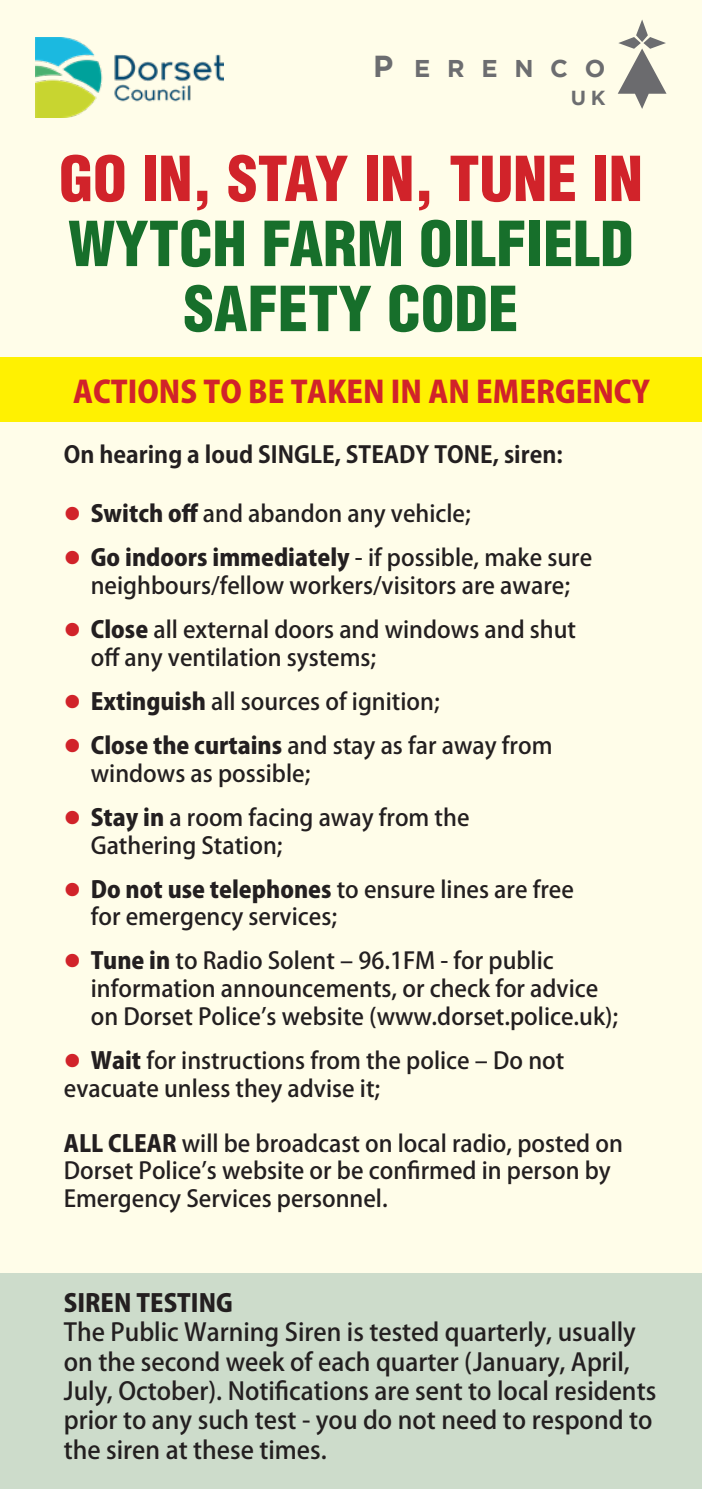
<style>
.page{position:relative;width:702px;height:1489px;background:#fff}
.page>*{position:absolute;margin:0;border:0;box-sizing:border-box;transform-origin:0 0}
.t1{font:60.5px/65px "Switzerland Cond Black Plain";color:#176f2b;text-align:center}
.t2{font:60.5px "Switzerland Cond Black Plain";color:#d1232a}
.t3{font:800 30.25px "Koz Go Pr 6 N";color:#d1232a}
.t4{font:500 24.5px/29.2px "Koz Go Pr 6 N";color:#231f20}
.t5{font:800 24.5px "Koz Go Pr 6 N";color:#231f20}
.t6{font:700 24.25px "Gotham";letter-spacing:.69em;color:#6c6d70}
.t7{font:500 23px/27.8px "Koz Go Pr 6 N";color:#231f20}
.t8{font:700 23px "Koz Go Pr 6 N";color:#231f20}
.t9{font:700 20.25px "Gotham";color:#6c6d70}
.s1{font-size:30.25px}
.s2{color:#d1232a}
.s3{font-weight:800}
</style>
<div class="page">
<div style="left:0;top:0;width:702px;height:1488px;background:#fffde9"></div>
<div style="left:0;top:1273px;width:702px;height:215px;background:#cddccb"></div>
<div style="left:0;top:357px;width:702px;height:65px;background:#fff101"></div>
<svg style="left:617px;top:19px;width:49px;height:90px"></svg>
<img style="left:35px;top:37px;width:188px;height:80px">
<p class="t6" style="left:373px;top:54px;width:234px"><span class="s1">P</span> ERENCO</p>
<p class="t9" style="left:570px;top:86px;width:36px">UK</p>
<h1 class="t2" style="left:59px;top:141px;width:584px">GO IN, STAY IN, TUNE IN</h1>
<h1 class="t1" style="left:68px;top:211px;width:567px">WYTCH FARM OILFIELD<br>SAFETY CODE</h1>
<h2 class="t3" style="left:73px;top:375px;width:578px">ACTIONS TO BE TAKEN IN AN EMERGENCY</h2>
<p class="t8" style="left:64px;top:441px;width:500px">On hearing a loud SINGLE, STEADY TONE, siren:</p>
<p class="t7" style="left:64px;top:500px;width:408px"><span class="s2">●</span> <span class="s3">Switch off</span> and abandon any vehicle;</p>
<p class="t7" style="left:64px;top:544px;width:530px;text-align:center"><span class="s2">●</span> <span class="s3">Go indoors immediately</span> - if possible, make sure neighbours/fellow workers/visitors are aware;</p>
<p class="t7" style="left:91px;top:616px;width:487px;text-indent:-27px"><span class="s2">●</span> <span class="s3">Close</span> all external doors and windows and shut off any ventilation systems;</p>
<p class="t7" style="left:64px;top:688px;width:377px"><span class="s2">●</span> <span class="s3">Extinguish</span> all sources of ignition;</p>
<p class="t7" style="left:91px;top:732px;width:463px;text-indent:-27px"><span class="s2">●</span> <span class="s3">Close the curtains</span> and stay as far away from windows as possible;</p>
<p class="t7" style="left:91px;top:804px;width:380px;text-indent:-27px"><span class="s2">●</span> <span class="s3">Stay in</span> a room facing away from the<br>Gathering Station;</p>
<p class="t7" style="left:91px;top:875px;width:484px;text-indent:-27px"><span class="s2">●</span> <span class="s3">Do not use telephones</span> to ensure lines are free for emergency services;</p>
<p class="t7" style="left:91px;top:947px;width:529px;text-indent:-27px"><span class="s2">●</span> <span class="s3">Tune in</span> to Radio Solent – 96.1FM - for public information announcements, or check for advice on Dorset Police’s website (www.dorset.police.uk);</p>
<p class="t7" style="left:64px;top:1047px;width:502px"><span class="s2">●</span> <span class="s3">Wait</span> for instructions from the police – Do not evacuate unless they advise it;</p>
<p class="t7" style="left:64px;top:1129px;width:560px"><span class="s3">ALL CLEAR</span> will be broadcast on local radio, posted on<br>Dorset Police’s website or be confirmed in person by<br>Emergency Services personnel.</p>
<p class="t5" style="left:64px;top:1289px;width:170px">SIREN TESTING</p>
<p class="t4" style="left:64px;top:1318px;width:594px">The Public Warning Siren is tested quarterly, usually on the second week of each quarter (January, April, July, October). Notifications are sent to local residents prior to any such test - you do not need to respond to the siren at these times.</p>
</div>
